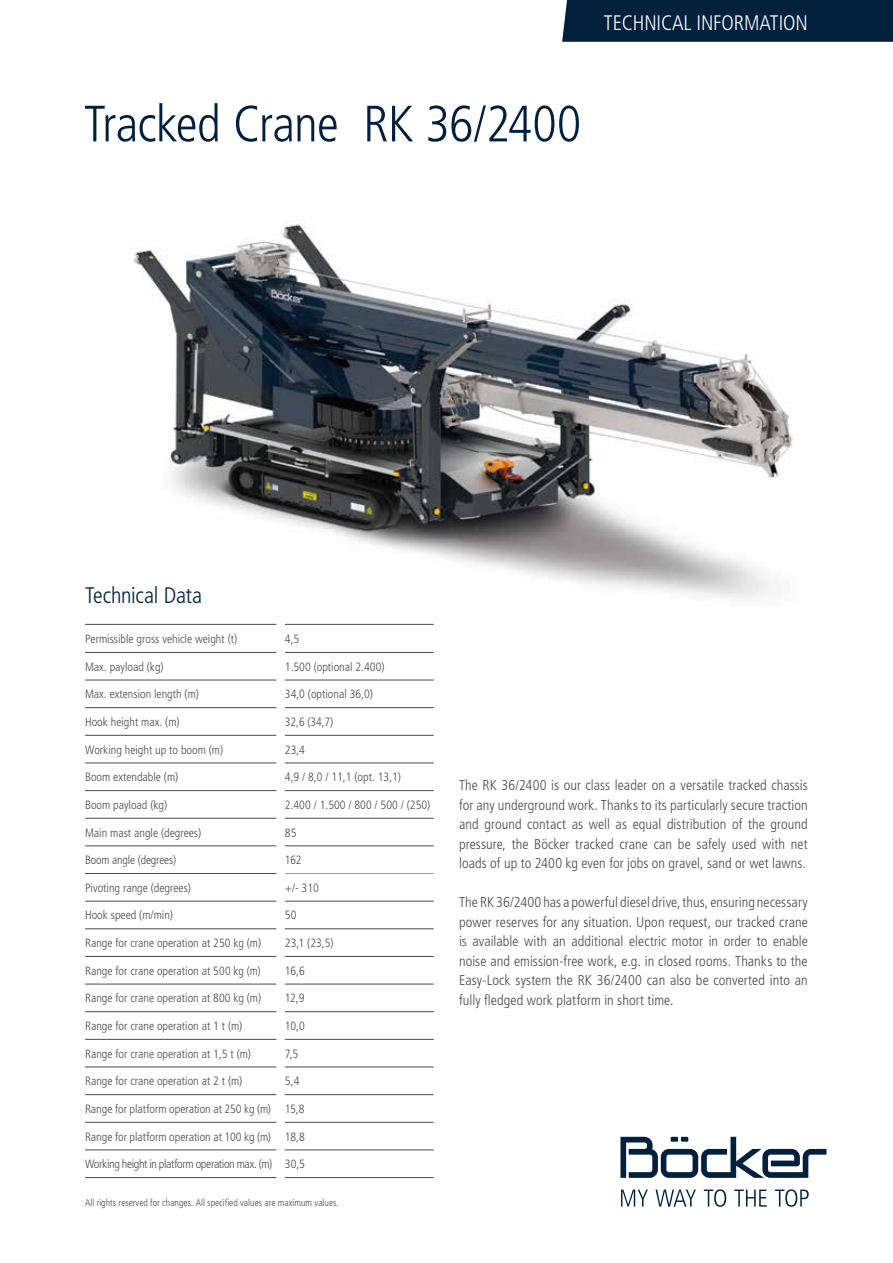
<style>
.page{position:relative;width:893px;height:1263px;background:#fff}
.page>*{position:absolute;margin:0;border:0;box-sizing:border-box;transform-origin:0 0}
.t1{font:300 condensed 51px "Frutiger";letter-spacing:-.015em;color:#00203e}
.t2{font:300 condensed 22.5px "Frutiger";letter-spacing:-.01em;color:#00203e}
.t3{font:300 condensed 21px "Frutiger";letter-spacing:-.005em;color:#fff}
.t4{font:300 condensed 14.25px/19.5px "Frutiger";letter-spacing:.005em;color:#4a4a49;text-align:justify}
.t5{font:300 condensed 12px "Frutiger";color:#4a4a49}
.t6{font:300 condensed 12px "Frutiger";letter-spacing:-.03em;color:#4a4a49}
.t7{font:300 condensed 9.75px "Frutiger";color:#4a4a49}
</style>
<div class="page">
<img style="left:116px;top:224px;width:677px;height:401px">
<hr style="left:85px;top:624px;width:191px;height:1px;background:#4a4a49">
<hr style="left:285px;top:624px;width:149px;height:1px;background:#4a4a49">
<hr style="left:85px;top:652px;width:191px;height:1px;background:#4a4a49">
<hr style="left:285px;top:652px;width:149px;height:1px;background:#4a4a49">
<hr style="left:85px;top:680px;width:191px;height:1px;background:#4a4a49">
<hr style="left:85px;top:707px;width:191px;height:1px;background:#4a4a49">
<hr style="left:85px;top:735px;width:191px;height:1px;background:#4a4a49">
<hr style="left:85px;top:762px;width:191px;height:1px;background:#4a4a49">
<hr style="left:85px;top:790px;width:191px;height:1px;background:#4a4a49">
<hr style="left:85px;top:818px;width:191px;height:1px;background:#4a4a49">
<hr style="left:85px;top:845px;width:191px;height:1px;background:#4a4a49">
<hr style="left:85px;top:873px;width:191px;height:1px;background:#4a4a49">
<hr style="left:85px;top:901px;width:191px;height:1px;background:#4a4a49">
<hr style="left:85px;top:928px;width:191px;height:1px;background:#4a4a49">
<hr style="left:85px;top:956px;width:191px;height:1px;background:#4a4a49">
<hr style="left:85px;top:984px;width:191px;height:1px;background:#4a4a49">
<hr style="left:85px;top:1011px;width:191px;height:1px;background:#4a4a49">
<hr style="left:85px;top:1039px;width:191px;height:1px;background:#4a4a49">
<hr style="left:85px;top:1066px;width:191px;height:1px;background:#4a4a49">
<hr style="left:85px;top:1094px;width:191px;height:1px;background:#4a4a49">
<hr style="left:85px;top:1122px;width:191px;height:1px;background:#4a4a49">
<hr style="left:85px;top:1149px;width:191px;height:1px;background:#4a4a49">
<hr style="left:85px;top:1177px;width:191px;height:1px;background:#4a4a49">
<hr style="left:285px;top:680px;width:149px;height:1px;background:#4a4a49">
<hr style="left:285px;top:707px;width:149px;height:1px;background:#4a4a49">
<hr style="left:285px;top:735px;width:149px;height:1px;background:#4a4a49">
<hr style="left:285px;top:762px;width:149px;height:1px;background:#4a4a49">
<hr style="left:285px;top:790px;width:149px;height:1px;background:#4a4a49">
<hr style="left:285px;top:818px;width:149px;height:1px;background:#4a4a49">
<hr style="left:285px;top:845px;width:149px;height:1px;background:#4a4a49">
<hr style="left:285px;top:901px;width:149px;height:1px;background:#4a4a49">
<hr style="left:285px;top:928px;width:149px;height:1px;background:#4a4a49">
<hr style="left:285px;top:956px;width:149px;height:1px;background:#4a4a49">
<hr style="left:285px;top:984px;width:149px;height:1px;background:#4a4a49">
<hr style="left:285px;top:1011px;width:149px;height:1px;background:#4a4a49">
<hr style="left:285px;top:1039px;width:149px;height:1px;background:#4a4a49">
<hr style="left:285px;top:1066px;width:149px;height:1px;background:#4a4a49">
<hr style="left:285px;top:1094px;width:149px;height:1px;background:#4a4a49">
<hr style="left:285px;top:1122px;width:149px;height:1px;background:#4a4a49">
<hr style="left:285px;top:1149px;width:149px;height:1px;background:#4a4a49">
<hr style="left:285px;top:1177px;width:149px;height:1px;background:#4a4a49">
<hr style="left:285px;top:873px;width:149px;height:1px;background:#949fa7">
<div style="left:562px;top:0;width:331px;height:42px;background:#00203e"></div>
<svg style="left:620px;top:1137px;width:206px;height:41px"></svg>
<svg style="left:621px;top:1189px;width:27px;height:17px"></svg>
<svg style="left:656px;top:1189px;width:40px;height:17px"></svg>
<svg style="left:704px;top:1189px;width:22px;height:18px"></svg>
<svg style="left:734px;top:1189px;width:33px;height:17px"></svg>
<svg style="left:775px;top:1189px;width:34px;height:18px"></svg>
<h3 class="t3" style="left:604px;top:11px;width:205px">TECHNICAL INFORMATION</h3>
<h1 class="t1" style="left:84px;top:95px;width:499px">Tracked Crane RK 36/2400</h1>
<h2 class="t2" style="left:85px;top:582px;width:118px">Technical Data</h2>
<p class="t5" style="left:85px;top:632px;width:154px">Permissible gross vehicle weight (t)</p>
<p class="t5" style="left:285px;top:632px;width:16px">4,5</p>
<p class="t5" style="left:85px;top:660px;width:80px">Max. payload (kg)</p>
<p class="t5" style="left:285px;top:660px;width:101px">1.500 (optional 2.400)</p>
<p class="t5" style="left:85px;top:687px;width:115px">Max. extension length (m)</p>
<p class="t5" style="left:285px;top:687px;width:90px">34,0 (optional 36,0)</p>
<p class="t5" style="left:85px;top:715px;width:96px">Hook height max. (m)</p>
<p class="t5" style="left:285px;top:715px;width:50px">32,6 (34,7)</p>
<p class="t5" style="left:85px;top:743px;width:140px">Working height up to boom (m)</p>
<p class="t5" style="left:285px;top:743px;width:22px">23,4</p>
<p class="t5" style="left:85px;top:770px;width:95px">Boom extendable (m)</p>
<p class="t5" style="left:285px;top:770px;width:118px">4,9 / 8,0 / 11,1 (opt. 13,1)</p>
<p class="t5" style="left:85px;top:798px;width:84px">Boom payload (kg)</p>
<p class="t5" style="left:285px;top:798px;width:147px">2.400 / 1.500 / 800 / 500 / (250)</p>
<p class="t5" style="left:85px;top:825px;width:118px">Main mast angle (degrees)</p>
<p class="t5" style="left:285px;top:825px;width:13px">85</p>
<p class="t5" style="left:85px;top:853px;width:93px">Boom angle (degrees)</p>
<p class="t5" style="left:285px;top:853px;width:18px">162</p>
<p class="t5" style="left:85px;top:881px;width:108px">Pivoting range (degrees)</p>
<p class="t5" style="left:285px;top:881px;width:36px">+/- 310</p>
<p class="t5" style="left:85px;top:908px;width:90px">Hook speed (m/min)</p>
<p class="t5" style="left:285px;top:908px;width:13px">50</p>
<p class="t5" style="left:85px;top:936px;width:178px">Range for crane operation at 250 kg (m)</p>
<p class="t5" style="left:285px;top:936px;width:50px">23,1 (23,5)</p>
<p class="t5" style="left:85px;top:964px;width:177px">Range for crane operation at 500 kg (m)</p>
<p class="t5" style="left:285px;top:964px;width:22px">16,6</p>
<p class="t5" style="left:85px;top:991px;width:178px">Range for crane operation at 800 kg (m)</p>
<p class="t5" style="left:285px;top:991px;width:21px">12,9</p>
<p class="t5" style="left:85px;top:1019px;width:159px">Range for crane operation at 1 t (m)</p>
<p class="t5" style="left:285px;top:1019px;width:21px">10,0</p>
<p class="t5" style="left:85px;top:1047px;width:167px">Range for crane operation at 1,5 t (m)</p>
<p class="t5" style="left:285px;top:1047px;width:15px">7,5</p>
<p class="t5" style="left:85px;top:1074px;width:159px">Range for crane operation at 2 t (m)</p>
<p class="t5" style="left:285px;top:1074px;width:16px">5,4</p>
<p class="t5" style="left:85px;top:1102px;width:221px">Range for platform operation at 250 kg (m) 15,8</p>
<p class="t5" style="left:85px;top:1129px;width:222px">Range for platform operation at 100 kg (m) 18,8</p>
<p class="t6" style="left:85px;top:1157px;width:221px">Working height in platform operation max. (m) 30,5</p>
<p class="t7" style="left:85px;top:1197px;width:255px">All rights reserved for changes. All specified values are maximum values.</p>
<p class="t4" style="left:459px;top:776px;width:350px">The RK 36/2400 is our class leader on a versatile tracked chassis for any underground work. Thanks to its particularly secure traction and ground contact as well as equal distribution of the ground pressure, the Böcker tracked crane can be safely used with net loads of up to 2400 kg even for jobs on gravel, sand or wet lawns.</p>
<p class="t4" style="left:459px;top:893px;width:350px">The RK 36/2400 has a powerful diesel drive, thus, ensuring necessary power reserves for any situation. Upon request, our tracked crane is available with an additional electric motor in order to enable noise and emission-free work, e.g. in closed rooms. Thanks to the Easy-Lock system the RK 36/2400 can also be converted into an fully fledged work platform in short time.</p>
</div>
